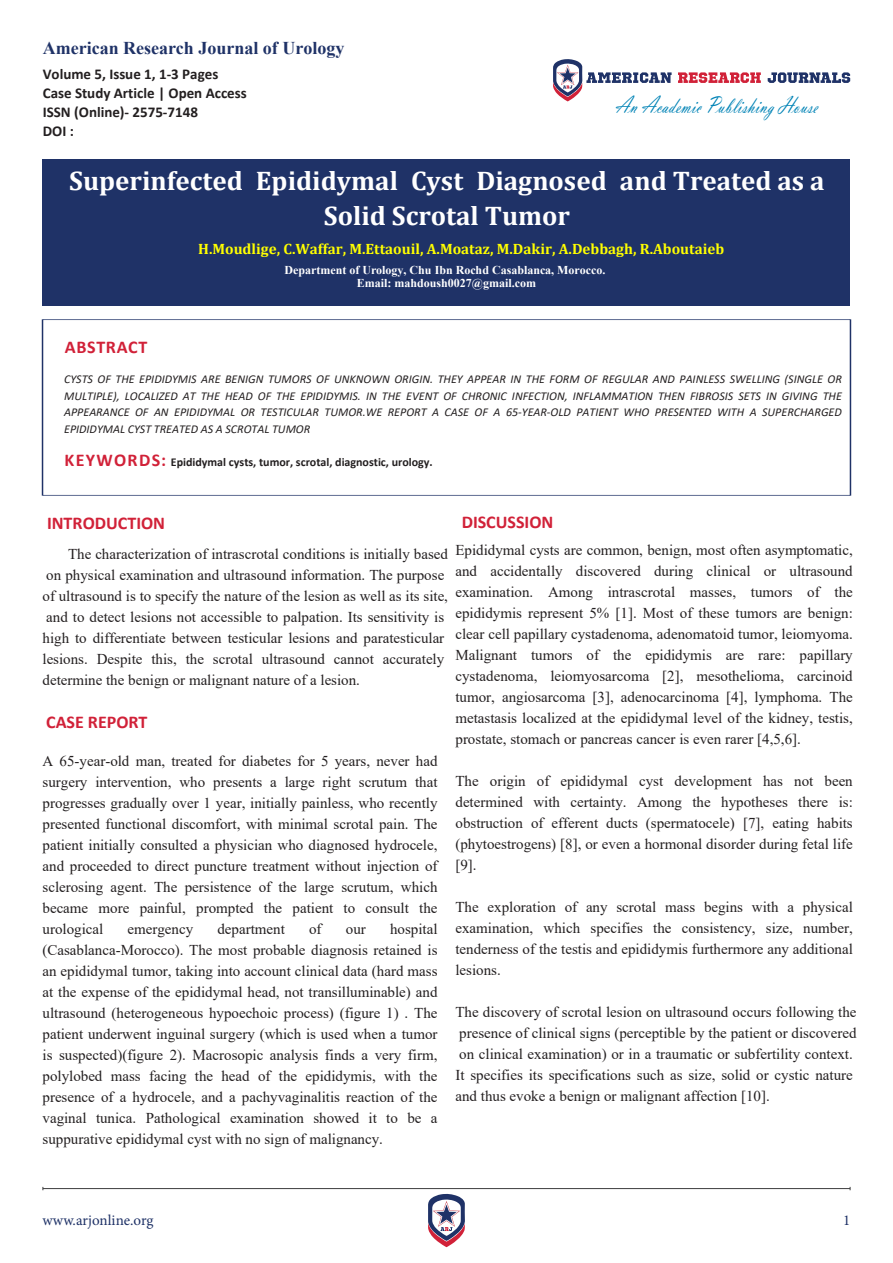
<style>
.page{position:relative;width:893px;height:1263px;background:#fff}
.page>*{position:absolute;margin:0;border:0;box-sizing:border-box;transform-origin:0 0}
.t1{font:700 27px/34.8px "Cambria";color:#fff;text-align:center}
.t2{font:24.45px "Vladimir Script";color:#0083b6;scale:.75 1}
.t3{font:700 18px "Times New Roman";color:#1f3267}
.t4{font:700 18px "Calibri";color:#d12138}
.t5{font:700 18px "Calibri";letter-spacing:.04em;color:#d12138}
.t6{font:15px/21px "Times New Roman";color:#231f20;text-align:justify}
.t7{font:700 15px/19px "Calibri";color:#231f20}
.t8{font:700 15px "Cambria";color:#ff0}
.t9{font:15px "Minion Pro";color:#1f3267}
.t10{font:italic 12px/16.8px "Calibri";color:#231f20;text-align:justify}
.t11{font:700 12px/13.4px "Times New Roman";color:#fff;text-align:center}
.t12{font:700 12px "Calibri";color:#231f20}
.s1{font-size:18px;color:#d12138}
</style>
<div class="page">
<hr style="left:43px;top:1188px;width:807px;height:1px;background:#3e3e3f">
<svg style="left:428px;top:1193px;width:37px;height:54px"></svg>
<div style="left:43px;top:159px;width:807px;height:147px;background:#1f3267"></div>
<svg style="left:553px;top:59px;width:119px;height:42px"></svg>
<svg style="left:678px;top:72px;width:83px;height:11px"></svg>
<svg style="left:768px;top:72px;width:82px;height:11px"></svg>
<p class="t3" style="left:43px;top:38px;width:303px">American Research Journal of Urology</p>
<p class="t7" style="left:43px;top:65px;width:206px">Volume 5, Issue 1, 1-3 Pages<br>Case Study Article | Open Access<br>ISSN (Online)- 2575-7148<br>DOI :</p>
<h2 class="t2" style="left:615px;top:91px;width:272px">An Academic Publishing House</h2>
<h1 class="t1" style="left:69px;top:166px;width:757px">Superinfected Epididymal Cyst Diagnosed and Treated as a<br>Solid Scrotal Tumor</h1>
<p class="t8" style="left:198px;top:243px;width:528px">H.Moudlige, C.Waffar, M.Ettaouil, A.Moataz, M.Dakir, A.Debbagh, R.Aboutaieb</p>
<p class="t5" style="left:65px;top:336px;width:84px">ABSTRACT</p>
<p class="t11" style="left:284px;top:265px;width:323px">Department of Urology, Chu Ibn Rochd Casablanca, Morocco.<br>Email: mahdoush0027@gmail.com</p>
<p class="t10" style="left:64px;top:371px;width:779px">CYSTS OF THE EPIDIDYMIS ARE BENIGN TUMORS OF UNKNOWN ORIGIN. THEY APPEAR IN THE FORM OF REGULAR AND PAINLESS SWELLING (SINGLE OR MULTIPLE), LOCALIZED AT THE HEAD OF THE EPIDIDYMIS. IN THE EVENT OF CHRONIC INFECTION, INFLAMMATION THEN FIBROSIS SETS IN GIVING THE APPEARANCE OF AN EPIDIDYMAL OR TESTICULAR TUMOR.WE REPORT A CASE OF A 65-YEAR-OLD PATIENT WHO PRESENTED WITH A SUPERCHARGED EPIDIDYMAL CYST TREATED AS A SCROTAL TUMOR</p>
<p class="t12" style="left:65px;top:457px;width:370px"><span class="s1">KEYWORDS:</span> Epididymal cysts, tumor, scrotal, diagnostic, urology.</p>
<p class="t4" style="left:462px;top:515px;width:93px">DISCUSSION</p>
<p class="t6" style="left:455px;top:541px;width:399px">Epididymal cysts are common, benign, most often asymptomatic, and accidentally discovered during clinical or ultrasound examination. Among intrascrotal masses, tumors of the epididymis represent 5% [1]. Most of these tumors are benign: clear cell papillary cystadenoma, adenomatoid tumor, leiomyoma.<br>Malignant tumors of the epididymis are rare: papillary cystadenoma, leiomyosarcoma [2], mesothelioma, carcinoid tumor, angiosarcoma [3], adenocarcinoma [4], lymphoma. The metastasis localized at the epididymal level of the kidney, testis, prostate, stomach or pancreas cancer is even rarer [4,5,6].</p>
<p class="t6" style="left:455px;top:772px;width:399px">The origin of epididymal cyst development has not been determined with certainty. Among the hypotheses there is: obstruction of efferent ducts (spermatocele) [7], eating habits (phytoestrogens) [8], or even a hormonal disorder during fetal life [9].</p>
<p class="t6" style="left:455px;top:898px;width:399px">The exploration of any scrotal mass begins with a physical examination, which specifies the consistency, size, number, tenderness of the testis and epididymis furthermore any additional lesions.</p>
<p class="t6" style="left:455px;top:1003px;width:403px;text-align:left">The discovery of scrotal lesion on ultrasound occurs following the presence of clinical signs (perceptible by the patient or discovered on clinical examination) or in a traumatic or subfertility context.<br>It specifies its specifications such as size, solid or cystic nature and thus evoke a benign or malignant affection [10].</p>
<p class="t4" style="left:47px;top:516px;width:120px">INTRODUCTION</p>
<p class="t6" style="left:43px;top:544px;width:407px;text-align:left;text-indent:26px">The characterization of intrascrotal conditions is initially based on physical examination and ultrasound information. The purpose of ultrasound is to specify the nature of the lesion as well as its site, and to detect lesions not accessible to palpation. Its sensitivity is high to differentiate between testicular lesions and paratesticular lesions. Despite this, the scrotal ultrasound cannot accurately determine the benign or malignant nature of a lesion.</p>
<p class="t4" style="left:46px;top:715px;width:103px">CASE REPORT</p>
<p class="t6" style="left:43px;top:752px;width:396px">A 65-year-old man, treated for diabetes for 5 years, never had surgery intervention, who presents a large right scrutum that progresses gradually over 1 year, initially painless, who recently presented functional discomfort, with minimal scrotal pain. The patient initially consulted a physician who diagnosed hydrocele, and proceeded to direct puncture treatment without injection of sclerosing agent. The persistence of the large scrutum, which became more painful, prompted the patient to consult the urological</p>
<p class="t6" style="left:43px;top:920px;width:396px;text-indent:348px">hospital (Casablanca-Morocco). The most probable diagnosis retained is an epididymal tumor, taking into account clinical data (hard mass at the expense of the epididymal head, not transilluminable) and ultrasound (heterogeneous hypoechoic process) (figure 1) . The patient underwent inguinal surgery (which is used when a tumor is suspected)(figure 2). Macrosopic analysis finds a very firm, polylobed mass facing the head of the epididymis, with the presence of a hydrocele, and a pachyvaginalitis reaction of the vaginal tunica. Pathological examination showed it to be a suppurative epididymal cyst with no sign of malignancy.</p>
<p class="t6" style="left:127px;top:920px;width:67px">emergency</p>
<p class="t6" style="left:217px;top:920px;width:69px">department</p>
<p class="t6" style="left:309px;top:920px;width:14px">of</p>
<p class="t6" style="left:346px;top:920px;width:21px">our</p>
<p class="t9" style="left:43px;top:1214px;width:112px">www.arjonline.org</p>
<p class="t9" style="left:843px;top:1214px;width:9px">1</p>
</div>
